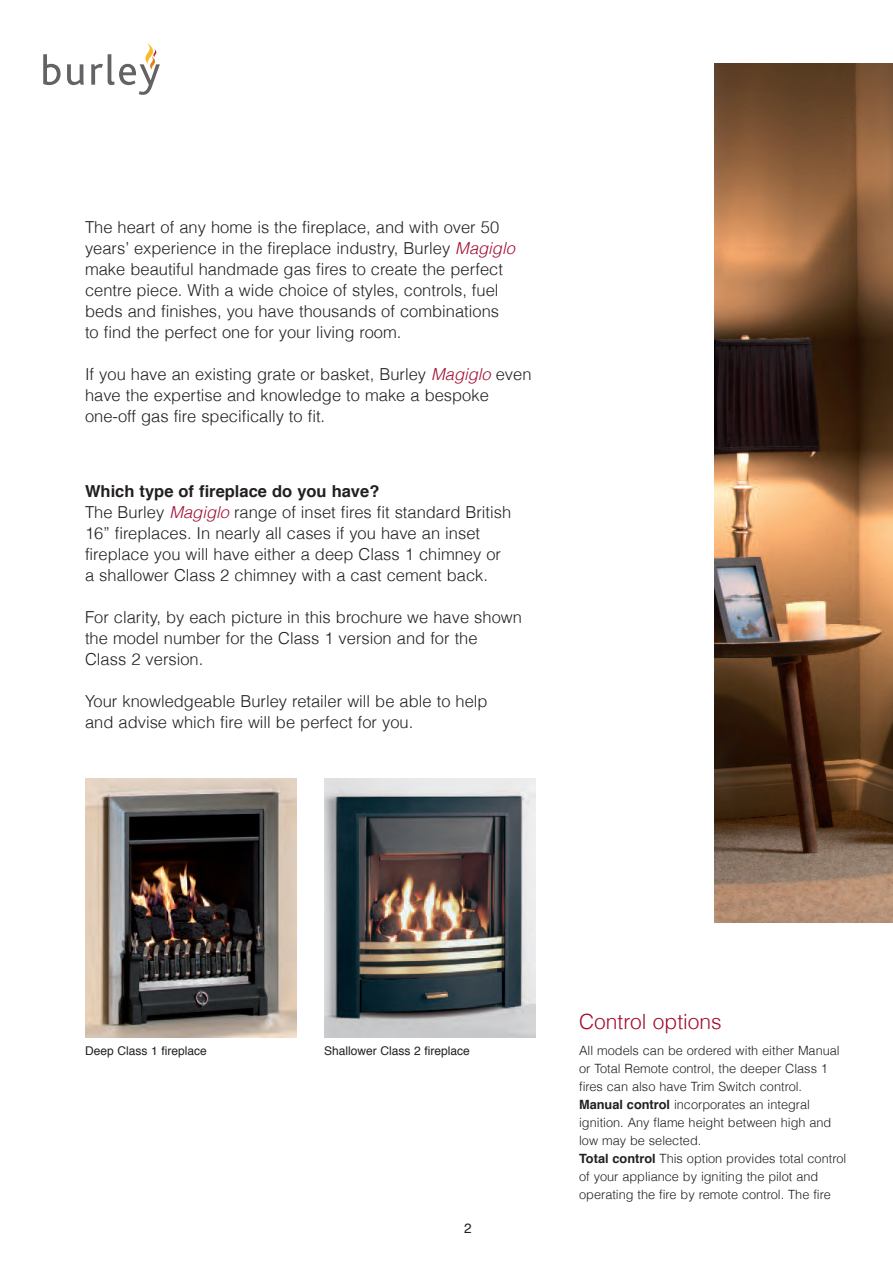
<style>
.page{position:relative;width:893px;height:1263px;background:#fff}
.page>*{position:absolute;margin:0;border:0;box-sizing:border-box;transform-origin:0 0}
.t1{font:300 21px "Helvetica";color:#a20e32}
.t2{font:300 16.5px/21px "Helvetica";color:#231f20}
.t3{font:13.5px "Helvetica";color:#231f20}
.t4{font:300 12.75px/18px "Helvetica";color:#231f20}
.t5{font:12px "Helvetica";color:#231f20}
.s1{font-style:italic;color:#a20e32}
.s2{font-weight:700}
</style>
<div class="page">
<img style="left:714px;top:64px;width:179px;height:859px">
<svg style="left:43px;top:54px;width:18px;height:31px"></svg>
<svg style="left:67px;top:64px;width:17px;height:21px"></svg>
<svg style="left:91px;top:43px;width:69px;height:52px"></svg>
<img style="left:324px;top:778px;width:212px;height:259px">
<img style="left:85px;top:778px;width:212px;height:259px">
<p class="t2" style="left:85px;top:218px;width:435px">The heart of any home is the fireplace, and with over 50 years’ experience in the fireplace industry, Burley <span class="s1">Magiglo </span>make beautiful handmade gas fires to create the perfect centre piece. With a wide choice of styles, controls, fuel beds and finishes, you have thousands of combinations<br>to find the perfect one for your living room.</p>
<p class="t2" style="left:85px;top:365px;width:448px">If you have an existing grate or basket, Burley <span class="s1">Magiglo</span> even have the expertise and knowledge to make a bespoke one-off gas fire specifically to fit.</p>
<p class="t2" style="left:85px;top:482px;width:428px"><span class="s2">Which type of fireplace do you have?<br></span>The Burley <span class="s1">Magiglo</span>range of inset fires fit standard British 16” fireplaces. In nearly all cases if you have an inset fireplace you will have either a deep Class 1 chimney or a shallower Class 2 chimney with a cast cement back.</p>
<p class="t2" style="left:85px;top:608px;width:438px">For clarity, by each picture in this brochure we have shown the model number for the Class 1 version and for the<br>Class 2 version.</p>
<p class="t2" style="left:85px;top:692px;width:404px">Your knowledgeable Burley retailer will be able to help and advise which fire will be perfect for you.</p>
<p class="t5" style="left:85px;top:1046px;width:123px">Deep Class 1 fireplace</p>
<p class="t5" style="left:324px;top:1046px;width:147px">Shallower Class 2 fireplace</p>
<p class="t3" style="left:464px;top:1222px;width:9px">2</p>
<p class="t1" style="left:579px;top:1013px;width:144px">Control options</p>
<p class="t4" style="left:579px;top:1043px;width:269px">All models can be ordered with either Manual or Total Remote control, the deeper Class 1 fires can also have Trim Switch control.<br><span class="s2">Manual control</span> incorporates an integral ignition. Any flame height between high and low may be selected.<br><span class="s2">total control</span> This option provides total control of your appliance by igniting the pilot and operating the fire by remote control. The fire</p>
</div>
